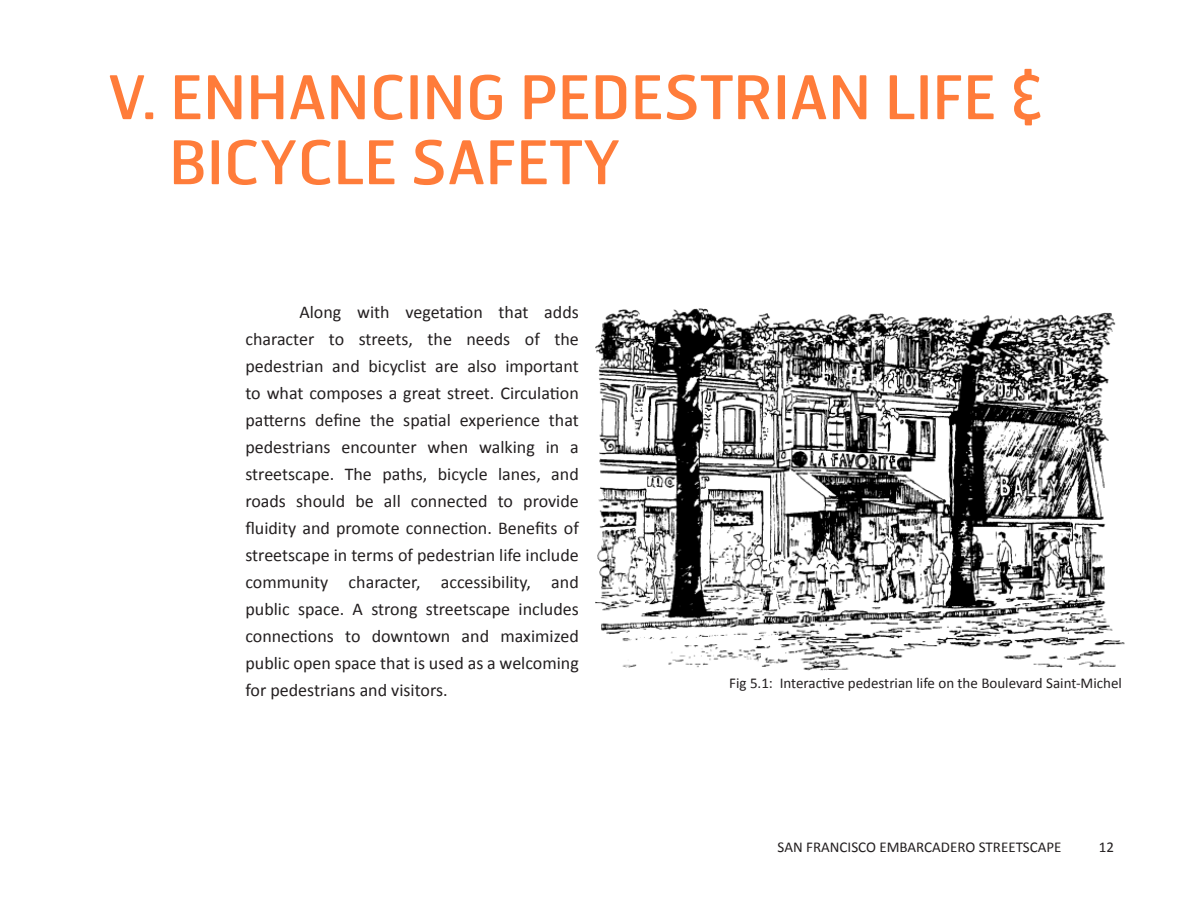
<style>
.page{position:relative;width:1188px;height:918px;background:#fff}
.page>*{position:absolute;margin:0;border:0;box-sizing:border-box;transform-origin:0 0}
.t1{font:60px "Hermes";color:#ff7c3a}
.t2{font:18px/27px "Calibri";color:#231f20;text-align:justify}
.t3{font:15px "Calibri";color:#231f20}
</style>
<div class="page">
<img style="left:595px;top:308px;width:530px;height:363px">
<p class="t1" style="left:108px;top:59px;width:937px">V. ENHANCING PEDESTRIAN LIFE &amp;</p>
<p class="t1" style="left:169px;top:124px;width:453px">BICYCLE SAFETY</p>
<p class="t2" style="left:245px;top:298px;width:335px;text-indent:54px">Along with vegetation that adds character to streets, the needs of the pedestrian and bicyclist are also important to what composes a great street. Circulation patterns define the spatial experience that pedestrians encounter when walking in a streetscape. The paths, bicycle lanes, and roads should be all connected to provide fluidity and promote connection. Benefits of streetscape in terms of pedestrian life include community character, accessibility, and public space. A strong streetscape includes connections to downtown and maximized public open space that is used as a welcoming for pedestrians and visitors.</p>
<p class="t3" style="left:729px;top:674px;width:394px">Fig 5.1: Interactive pedestrian life on the Boulevard Saint-Michel</p>
<p class="t3" style="left:778px;top:838px;width:285px">SAN FRANCISCO EMBARCADERO STREETSCAPE</p>
<p class="t3" style="left:1099px;top:838px;width:17px">12</p>
</div>
